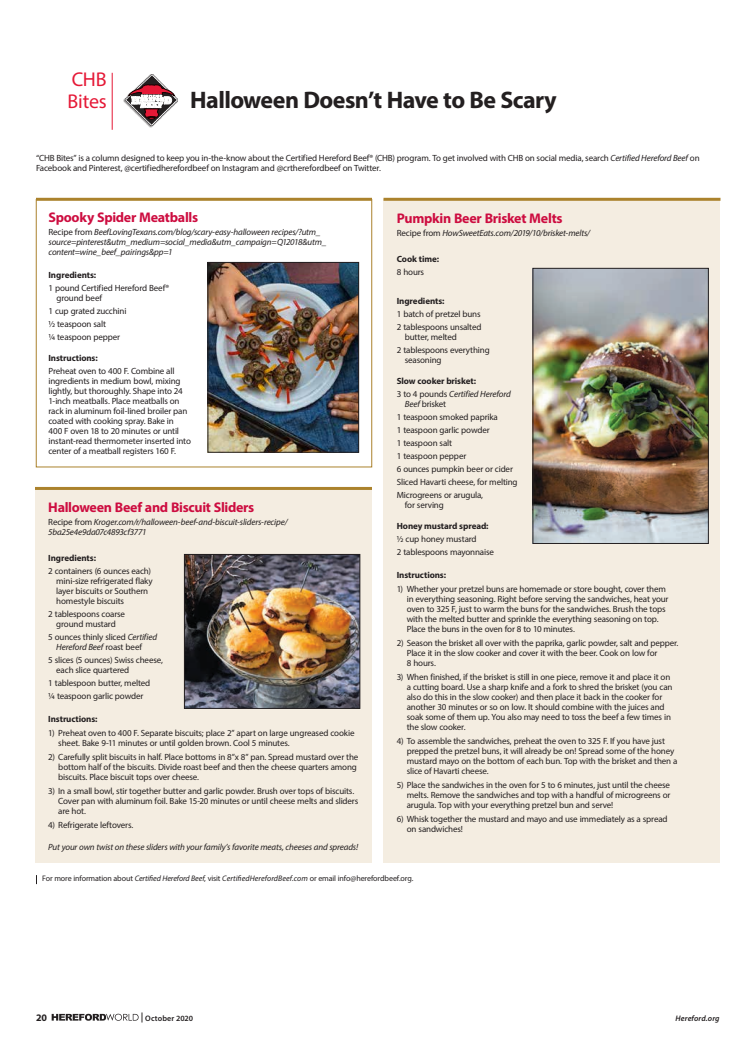
<style>
.page{position:relative;width:756px;height:1044px;background:#fff}
.page>*{position:absolute;margin:0;border:0;box-sizing:border-box;transform-origin:0 0}
.t1{font:700 24px "Myriad Pro";letter-spacing:-.025em;color:#231f20}
.t2{font:20px/22px "Myriad Pro";letter-spacing:-.01em;color:#e51836}
.t3{font:700 14px "Myriad Pro";letter-spacing:-.02em;color:#cd0d40}
.t4{font:700 10px "Myriad Pro";color:#231f20}
.t5{font:9px/10px "Myriad Pro";letter-spacing:-.02em;color:#231f20}
.t6{font:italic 9px/10px "Myriad Pro";letter-spacing:-.015em;color:#231f20}
.t7{font:700 9px/13px "Myriad Pro";letter-spacing:-.01em;color:#231f20}
.t8{font:8px "Myriad Pro";letter-spacing:-.01em;color:#231f20}
.t9{font:600 8px "Myriad Pro";letter-spacing:.01em;color:#231f20}
.t10{font:italic 600 8px "Myriad Pro";letter-spacing:.015em;color:#231f20}
.s1{font-style:italic}
.s2{font-style:normal}
.s3{font-weight:400}
.s4{font-weight:400;font-style:italic}
.s5{font-size:10px}
</style>
<div class="page">
<hr style="left:112px;top:73px;width:1px;height:57px;background:#e51836">
<div style="left:123px;top:74px;width:55px;height:53px;background:#231f20;opacity:.5"></div>
<svg style="left:125px;top:74px;width:53px;height:52px"></svg>
<div style="left:384px;top:200px;width:336px;height:663px;background:#f4ede1"></div>
<hr style="left:384px;top:198px;width:336px;height:3px;background:#ab822c">
<img style="left:210px;top:264px;width:147px;height:186px">
<div style="left:208px;top:262px;width:151px;height:190px;border:1px solid #231f20"></div>
<hr style="left:36px;top:198px;width:336px;height:3px;background:#ab822c">
<div style="left:35px;top:489px;width:337px;height:374px;background:#f4ede1"></div>
<hr style="left:35px;top:487px;width:337px;height:3px;background:#ab822c">
<img style="left:186px;top:556px;width:172px;height:151px">
<div style="left:184px;top:554px;width:176px;height:155px;border:1px solid #231f20"></div>
<img style="left:535px;top:270px;width:171px;height:272px">
<div style="left:533px;top:268px;width:175px;height:276px;border:1px solid #231f20"></div>
<svg style="left:52px;top:1014px;width:87px;height:7px"></svg>
<h2 class="t2" style="left:68px;top:68px;width:41px">CHB<br>Bites</h2>
<h1 class="t1" style="left:190px;top:84px;width:368px">Halloween Doesn’t Have to Be Scary</h1>
<p class="t5" style="left:36px;top:152px;width:665px">“CHB Bites” is a column designed to keep you in-the-know about the Certified Hereford Beef® (CHB) program. To get involved with CHB on social media, search <span class="s1">Certified Hereford Beef</span> on<br>Facebook and Pinterest, @certifiedherefordbeef on Instagram and @crtherefordbeef on Twitter.</p>
<h3 class="t3" style="left:48px;top:208px;width:151px">Spooky Spider Meatballs</h3>
<p class="t6" style="left:48px;top:227px;width:280px"><span class="s2">Recipe from</span> BeefLovingTexans.com/blog/scary-easy-halloween recipes/?utm_ source=pinterest&amp;utm_medium=social_media&amp;utm_campaign=Q12018&amp;utm_ content=wine_beef_pairings&amp;pp=1</p>
<p class="t7" style="left:48px;top:268px;width:49px">Ingredients:</p>
<p class="t5" style="left:57px;top:283px;width:114px;text-indent:-8px">1 pound Certified Hereford Beef® ground beef</p>
<p class="t5" style="left:48px;top:305px;width:79px;line-height:13px">1 cup grated zucchini ½ teaspoon salt<br>¼ teaspoon pepper</p>
<p class="t7" style="left:48px;top:351px;width:51px">Instructions:</p>
<p class="t5" style="left:48px;top:366px;width:144px">Preheat oven to 400 F. Combine all ingredients in medium bowl, mixing lightly, but thoroughly. Shape into 24<br>1-inch meatballs. Place meatballs on rack in aluminum foil-lined broiler pan coated with cooking spray. Bake in<br>400 F oven 18 to 20 minutes or until instant-read thermometer inserted into center of a meatball registers 160 F.</p>
<h3 class="t3" style="left:397px;top:209px;width:167px">Pumpkin Beer Brisket Melts</h3>
<p class="t6" style="left:397px;top:228px;width:195px"><span class="s2">Recipe from</span> HowSweetEats.com/2019/10/brisket-melts/</p>
<p class="t7" style="left:397px;top:252px;width:44px">Cook time:</p>
<p class="t5" style="left:397px;top:267px;width:29px">8 hours</p>
<p class="t7" style="left:397px;top:294px;width:49px">Ingredients:</p>
<p class="t5" style="left:397px;top:308px;width:86px;line-height:13px">1 batch of pretzel buns<br>2 tablespoons unsalted</p>
<p class="t5" style="left:397px;top:331px;width:94px;line-height:13px;text-indent:8px">butter, melted<br>2 tablespoons everything</p>
<p class="t5" style="left:405px;top:355px;width:38px">seasoning</p>
<p class="t7" style="left:397px;top:374px;width:115px">Slow cooker brisket:<br><span class="s3">3 to 4 pounds</span> <span class="s4">Certified Hereford</span></p>
<p class="t5" style="left:397px;top:398px;width:122px;line-height:13px;text-indent:8px"><span class="s1">Beef</span> brisket<br>1 teaspoon smoked paprika<br>1 teaspoon garlic powder<br>1 teaspoon salt<br>1 teaspoon pepper<br>6 ounces pumpkin beer or cider<br>Sliced Havarti cheese, for melting<br>Microgreens or arugula,</p>
<p class="t5" style="left:405px;top:500px;width:41px">for serving</p>
<p class="t7" style="left:397px;top:519px;width:93px">Honey mustard spread:</p>
<p class="t5" style="left:397px;top:533px;width:99px;line-height:13px">½ cup honey mustard<br>2 tablespoons mayonnaise</p>
<p class="t7" style="left:397px;top:568px;width:51px">Instructions:</p>
<p class="t5" style="left:407px;top:584px;width:263px;text-indent:-10px">1) Whether your pretzel buns are homemade or store bought, cover them in everything seasoning. Right before serving the sandwiches, heat your oven to 325 F, just to warm the buns for the sandwiches. Brush the tops with the melted butter and sprinkle the everything seasoning on top.<br>Place the buns in the oven for 8 to 10 minutes.</p>
<p class="t5" style="left:407px;top:638px;width:273px;text-indent:-10px">2) Season the brisket all over with the paprika, garlic powder, salt and pepper.<br>Place it in the slow cooker and cover it with the beer. Cook on low for<br>8 hours.</p>
<p class="t5" style="left:407px;top:672px;width:267px;text-indent:-10px">3) When finished, if the brisket is still in one piece, remove it and place it on a cutting board. Use a sharp knife and a fork to shred the brisket (you can also do this in the slow cooker) and then place it back in the cooker for another 30 minutes or so on low. It should combine with the juices and soak some of them up. You also may need to toss the beef a few times in the slow cooker.</p>
<p class="t5" style="left:407px;top:736px;width:272px;text-indent:-10px">4) To assemble the sandwiches, preheat the oven to 325 F. If you have just prepped the pretzel buns, it will already be on! Spread some of the honey mustard mayo on the bottom of each bun. Top with the brisket and then a slice of Havarti cheese.</p>
<p class="t5" style="left:407px;top:780px;width:265px;text-align:justify;text-indent:-10px">5) Place the sandwiches in the oven for 5 to 6 minutes, just until the cheese melts. Remove the sandwiches and top with a handful of microgreens or arugula. Top with your everything pretzel bun and serve!</p>
<p class="t5" style="left:407px;top:814px;width:262px;text-indent:-10px">6) Whisk together the mustard and mayo and use immediately as a spread on sandwiches!</p>
<h3 class="t3" style="left:48px;top:499px;width:208px">Halloween Beef and Biscuit Sliders</h3>
<p class="t6" style="left:48px;top:517px;width:241px"><span class="s2">Recipe from</span> Kroger.com/r/halloween-beef-and-biscuit-sliders-recipe/<br>5ba25e4e9da07c4893cf3771</p>
<p class="t7" style="left:48px;top:552px;width:49px">Ingredients:</p>
<p class="t5" style="left:56px;top:566px;width:98px;text-indent:-8px">2 containers (6 ounces each) mini-size refrigerated flaky layer biscuits or Southern homestyle biscuits</p>
<p class="t5" style="left:48px;top:609px;width:78px;text-align:center">2 tablespoons coarse ground mustard</p>
<p class="t5" style="left:56px;top:632px;width:102px;text-indent:-8px">5 ounces thinly sliced <span class="s1">Certified<br>Hereford Beef</span> roast beef</p>
<p class="t5" style="left:56px;top:655px;width:108px;text-indent:-8px">5 slices (5 ounces) Swiss cheese, each slice quartered</p>
<p class="t5" style="left:48px;top:677px;width:104px;line-height:13px">1 tablespoon butter, melted ¼ teaspoon garlic powder</p>
<p class="t7" style="left:48px;top:713px;width:51px">Instructions:</p>
<p class="t5" style="left:58px;top:728px;width:298px;text-indent:-10px">1) Preheat oven to 400 F. Separate biscuits; place 2” apart on large ungreased cookie sheet. Bake 9-11 minutes or until golden brown. Cool 5 minutes.</p>
<p class="t5" style="left:58px;top:752px;width:302px;text-indent:-10px">2) Carefully split biscuits in half. Place bottoms in 8”x 8” pan. Spread mustard over the bottom half of the biscuits. Divide roast beef and then the cheese quarters among biscuits. Place biscuit tops over cheese.</p>
<p class="t5" style="left:58px;top:786px;width:302px;text-indent:-10px">3) In a small bowl, stir together butter and garlic powder. Brush over tops of biscuits.<br>Cover pan with aluminum foil. Bake 15-20 minutes or until cheese melts and sliders are hot.</p>
<p class="t5" style="left:48px;top:820px;width:87px">4) Refrigerate leftovers.</p>
<p class="t6" style="left:48px;top:842px;width:311px">Put your own twist on these sliders with your family’s favorite meats, cheeses and spreads!</p>
<p class="t8" style="left:42px;top:873px;width:373px">For more information about <span class="s1">Certified Hereford Beef</span>, visit <span class="s1">CertifiedHerefordBeef.com</span> or email info@herefordbeef.org.</p>
<p class="t4" style="left:36px;top:1011px;width:13px">20</p>
<p class="t9" style="left:141px;top:1013px;width:54px"><span class="s5">|</span> October 2020</p>
<p class="t10" style="left:676px;top:1013px;width:45px">Hereford.org</p>
</div>
